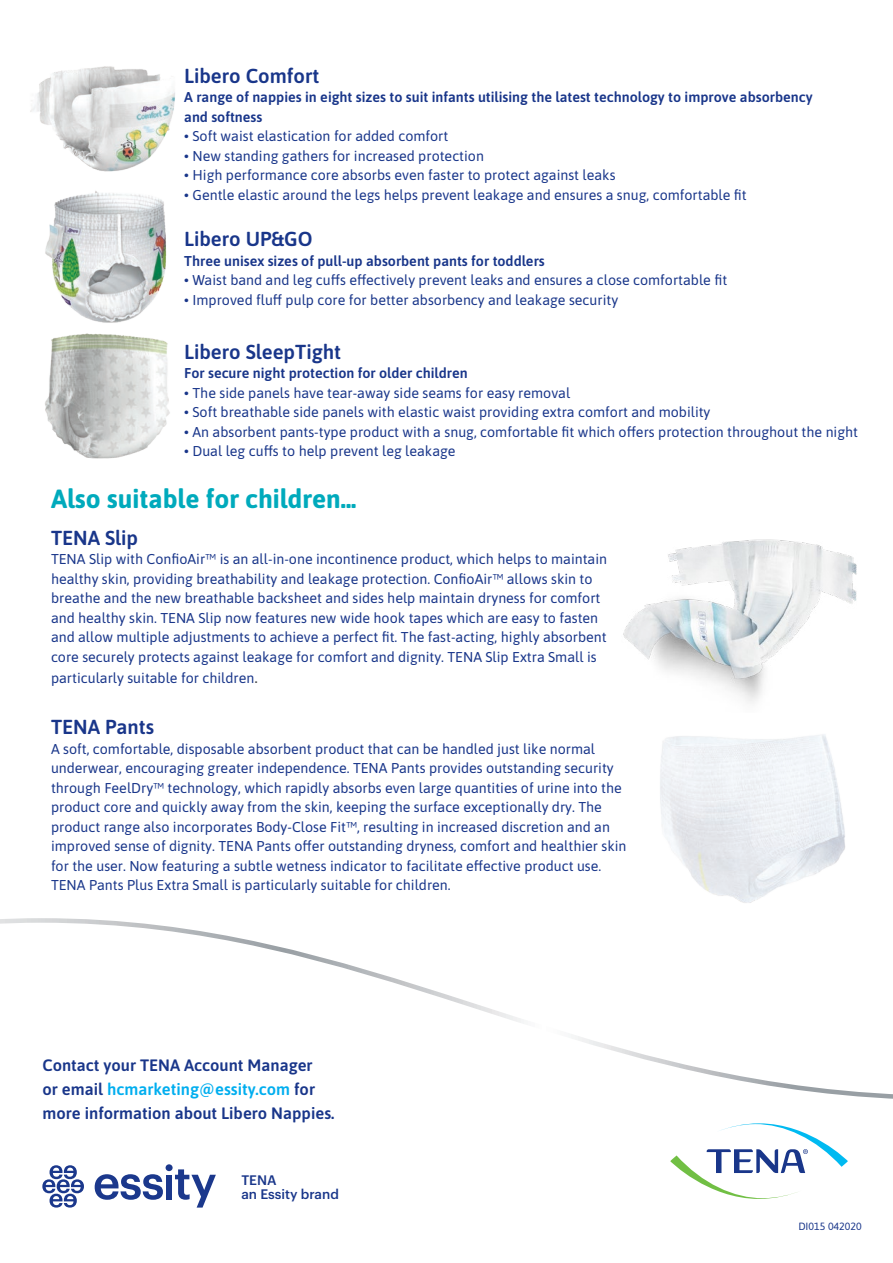
<style>
.page{position:relative;width:893px;height:1263px;background:#fff}
.page>*{position:absolute;margin:0;border:0;box-sizing:border-box;transform-origin:0 0}
.t1{font:700 26.25px "Asap";color:#00aabc}
.t2{font:600 20.25px "Asap";color:#19368a}
.t3{font:600 16.5px/24px "Asap";color:#19368a}
.t4{font:14.25px/19.5px "Asap";color:#19368a}
.t5{font:600 14.25px/19.5px "Asap";color:#19368a}
.t6{font:500 13.5px/14.2px "Graphik";color:#19368a}
.t7{font:10.5px "Asap";color:#19368a}
.s1{font-family:"Helvetica Neue LT Std";font-size:15px;color:#4b4c4d}
.s2{color:#00aeef}
.s3{font-style:inherit}
</style>
<div class="page">
<svg style="left:0;top:918px;width:893px;height:181px"></svg>
<svg style="left:670px;top:1123px;width:178px;height:76px"></svg>
<div style="left:166px;top:1175px;width:6px;height:24px;background:#1b388c"></div>
<div style="left:166px;top:1164px;width:7px;height:7px;background:#1b388c;border-radius:50%"></div>
<svg style="left:175px;top:1169px;width:41px;height:38px"></svg>
<svg style="left:95px;top:1174px;width:68px;height:26px"></svg>
<svg style="left:42px;top:1165px;width:42px;height:42px"></svg>
<img style="left:650px;top:734px;width:205px;height:191px">
<img style="left:30px;top:66px;width:145px;height:106px">
<img style="left:45px;top:333px;width:125px;height:126px">
<img style="left:45px;top:191px;width:122px;height:132px">
<img style="left:623px;top:539px;width:234px;height:164px">
<h2 class="t2" style="left:184px;top:61px;width:137px">Libero Comfort</h2>
<p class="t5" style="left:184px;top:87px;width:630px">A range of nappies in eight sizes to suit infants utilising the latest technology to improve absorbency and softness</p>
<p class="t4" style="left:184px;top:126px;width:266px">• Soft waist elastication for added comfort</p>
<p class="t4" style="left:184px;top:145px;width:301px">• New standing gathers for increased protection</p>
<p class="t4" style="left:184px;top:165px;width:433px">• High performance core absorbs even faster to protect against leaks</p>
<p class="t4" style="left:184px;top:184px;width:564px">• Gentle elastic around the legs helps prevent leakage and ensures a snug, comfortable fit</p>
<h2 class="t2" style="left:184px;top:225px;width:130px">Libero UP&amp;GO</h2>
<p class="t5" style="left:184px;top:250px;width:362px">Three unisex sizes of pull-up absorbent pants for toddlers</p>
<p class="t4" style="left:184px;top:270px;width:544px">• Waist band and leg cuffs effectively prevent leaks and ensures a close comfortable fit</p>
<p class="t4" style="left:184px;top:289px;width:435px">• Improved fluff pulp core for better absorbency and leakage security</p>
<h2 class="t2" style="left:184px;top:337px;width:158px">Libero SleepTight</h2>
<p class="t5" style="left:184px;top:363px;width:285px">For secure night protection for older children</p>
<p class="t4" style="left:184px;top:382px;width:387px">• The side panels have tear-away side seams for easy removal</p>
<p class="t4" style="left:184px;top:402px;width:528px">• Soft breathable side panels with elastic waist providing extra comfort and mobility</p>
<p class="t4" style="left:184px;top:421px;width:675px">• An absorbent pants-type product with a snug, comfortable fit which offers protection throughout the night</p>
<p class="t4" style="left:184px;top:441px;width:273px">• Dual leg cuffs to help prevent leg leakage</p>
<h1 class="t1" style="left:51px;top:480px;width:307px">Also suitable for children...</h1>
<h2 class="t2" style="left:51px;top:523px;width:89px">TENA Slip</h2>
<p class="t4" style="left:51px;top:549px;width:558px">TENA Slip with ConfioAir™ is an all-in-one incontinence product, which helps to maintain healthy skin, providing breathability and leakage protection. ConfioAir™ allows skin to breathe and the new breathable backsheet and sides help maintain dryness for comfort and healthy skin. TENA Slip now features new wide hook tapes which are easy to fasten and allow multiple adjustments to achieve a perfect fit. The fast-acting, highly absorbent core securely protects against leakage for comfort and dignity. TENA Slip Extra Small is</p>
<p class="t4" style="left:51px;top:667px;width:209px">particularly suitable for children<span class="s1">.</span></p>
<h2 class="t2" style="left:51px;top:713px;width:105px">TENA Pants</h2>
<p class="t4" style="left:51px;top:738px;width:577px">A soft, comfortable, disposable absorbent product that can be handled just like normal underwear, encouraging greater independence. TENA Pants provides outstanding security through FeelDry™ technology, which rapidly absorbs even large quantities of urine into the product core and quickly away from the skin, keeping the surface exceptionally dry. The product range also incorporates Body-Close Fit™, resulting in increased discretion and an improved sense of dignity. TENA Pants offer outstanding dryness, comfort and healthier skin for the user. Now featuring a subtle wetness indicator to facilitate effective product use.<br>TENA Pants Plus Extra Small is particularly suitable for children.</p>
<p class="t3" style="left:43px;top:1053px;width:293px">Contact your TENA Account Manager<br>or email <span class="s2">hcmarketing@essity.com</span> for more information about Libero Nappies.</p>
<p class="t6" style="left:241px;top:1171px;width:99px">TENA<br>an Essity brand</p>
<p class="t7" style="left:798px;top:1219px;width:65px"><span class="s3">DI015</span> 042020</p>
</div>
